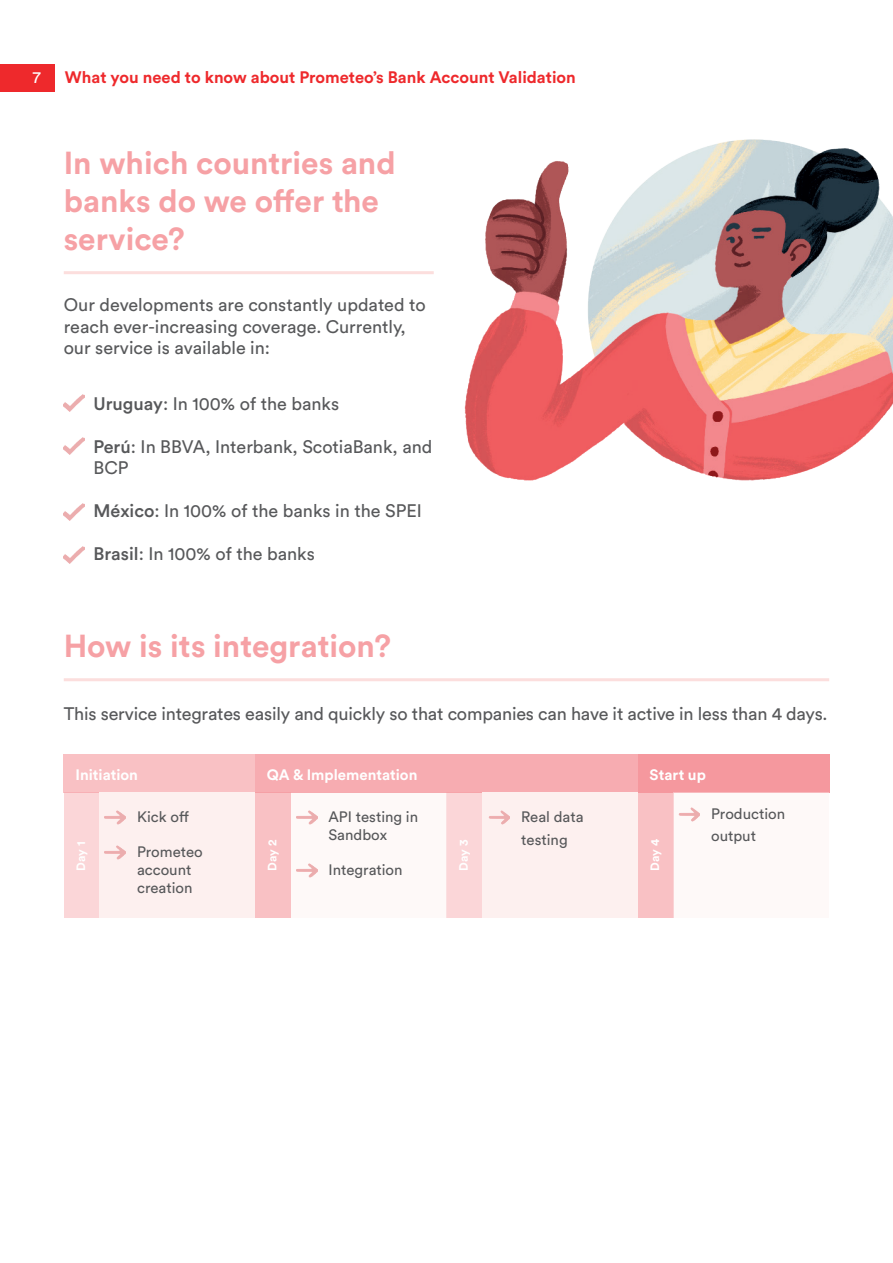
<style>
.page{position:relative;width:893px;height:1263px;background:#fff}
.page>*{position:absolute;margin:0;border:0;box-sizing:border-box;transform-origin:0 0}
.t1{font:700 31.5px/37.8px "Circular Std";color:#f6a1a5}
.t2{font:18px/21.6px "Circular Std";color:#57585a}
.t3{font:700 16.5px "Circular Std";color:#ee292c}
.t4{font:16.5px "Circular Std";color:#fff}
.t5{font:15px/18px "Circular Std";color:#57585a}
.t6{font:700 15px "Circular Std";color:#fff}
.t7{font:700 12px "Circular Std";letter-spacing:-.005em;color:#fff}
.s1{font-weight:500}
</style>
<div class="page">
<hr style="left:64px;top:678px;width:765px;height:3px;background:#fcdedd">
<div style="left:0;top:64px;width:54px;height:27px;background:#ee292c"></div>
<div style="left:64px;top:792px;width:35px;height:126px;background:#fbd6d8"></div>
<div style="left:255px;top:793px;width:36px;height:125px;background:#f9c1c4"></div>
<div style="left:446px;top:793px;width:36px;height:125px;background:#fbd6d8"></div>
<div style="left:638px;top:792px;width:35px;height:126px;background:#f9c1c4"></div>
<div style="left:291px;top:793px;width:155px;height:125px;background:#fef9f8"></div>
<div style="left:64px;top:754px;width:191px;height:38px;background:#f9c1c4"></div>
<div style="left:255px;top:754px;width:383px;height:38px;background:#f7acb1"></div>
<div style="left:638px;top:754px;width:191px;height:38px;background:#f5989e"></div>
<div style="left:99px;top:792px;width:156px;height:126px;background:#fdf0ef"></div>
<div style="left:482px;top:793px;width:156px;height:125px;background:#fdf0ef"></div>
<div style="left:673px;top:792px;width:156px;height:126px;background:#fef9f8"></div>
<img style="left:105px;top:810px;width:21px;height:15px">
<img style="left:296px;top:810px;width:21px;height:15px">
<img style="left:105px;top:845px;width:21px;height:15px">
<img style="left:296px;top:863px;width:21px;height:15px">
<img style="left:489px;top:810px;width:21px;height:15px">
<img style="left:679px;top:807px;width:21px;height:15px">
<img style="left:464px;top:139px;width:429px;height:342px">
<hr style="left:64px;top:271px;width:370px;height:3px;background:#fcdedd">
<img style="left:64px;top:395px;width:20px;height:17px">
<img style="left:64px;top:437px;width:20px;height:17px">
<img style="left:64px;top:504px;width:20px;height:17px">
<img style="left:64px;top:546px;width:20px;height:17px">
<p class="t4" style="left:33px;top:67px;width:9px">7</p>
<p class="t3" style="left:65px;top:67px;width:512px">What you need to know about Prometeo’s Bank Account Validation</p>
<h1 class="t1" style="left:64px;top:144px;width:333px">In which countries and banks do we offer the service?</h1>
<p class="t2" style="left:64px;top:294px;width:363px">Our developments are constantly updated to reach ever-increasing coverage. Currently, our service is available in:</p>
<p class="t2" style="left:94px;top:393px;width:247px"><span class="s1">Uruguay</span>: In 100% of the banks</p>
<p class="t2" style="left:94px;top:435px;width:340px"><span class="s1">Perú</span>: In BBVA, Interbank, ScotiaBank, and<br>BCP</p>
<p class="t2" style="left:94px;top:500px;width:330px"><span class="s1">México</span>: In 100% of the banks in the SPEI</p>
<p class="t2" style="left:94px;top:543px;width:223px"><span class="s1">Brasil</span>: In 100% of the banks</p>
<h1 class="t1" style="left:64px;top:626px;width:329px">How is its integration?</h1>
<p class="t2" style="left:64px;top:702px;width:765px">This service integrates easily and quickly so that companies can have it active in less than 4 days.</p>
<p class="t6" style="left:75px;top:765px;width:64px">Initiation</p>
<p class="t6" style="left:267px;top:765px;width:152px">QA &amp; Implementation</p>
<p class="t6" style="left:650px;top:765px;width:58px">Start up</p>
<p class="t5" style="left:137px;top:807px;width:53px">Kick off</p>
<p class="t5" style="left:137px;top:842px;width:67px">Prometeo account creation</p>
<p class="t5" style="left:521px;top:805px;width:64px;line-height:22.5px">Real data testing</p>
<p class="t5" style="left:711px;top:802px;width:75px;line-height:22.5px">Production output</p>
<p class="t5" style="left:328px;top:807px;width:91px">API testing in<br>Sandbox</p>
<p class="t5" style="left:328px;top:860px;width:76px">Integration</p>
<p class="t7" style="left:73px;top:870px;width:31px;rotate:-90deg">Day 1</p>
<p class="t7" style="left:265px;top:870px;width:33px;rotate:-90deg">Day 2</p>
<p class="t7" style="left:456px;top:871px;width:33px;rotate:-90deg">Day 3</p>
<p class="t7" style="left:647px;top:871px;width:33px;rotate:-90deg">Day 4</p>
</div>
